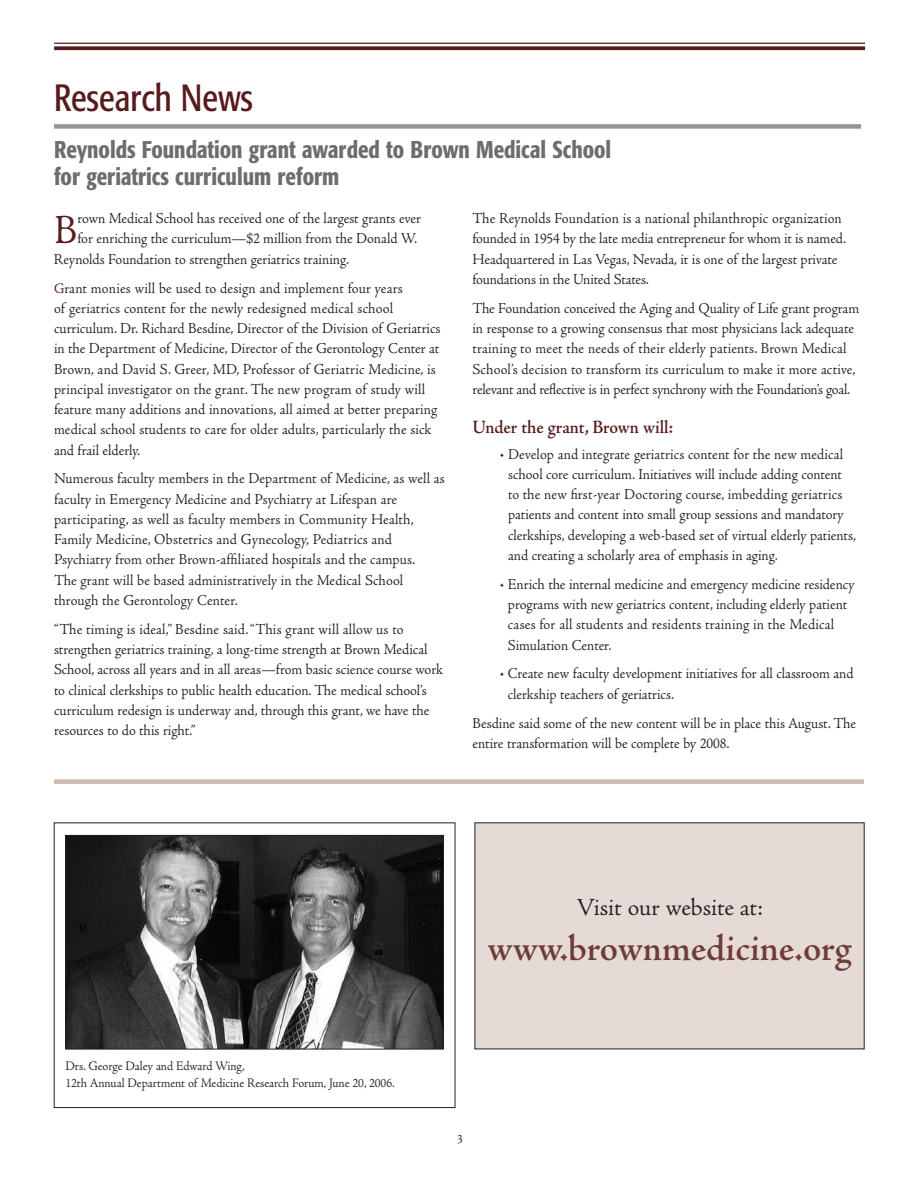
<style>
.page{position:relative;width:918px;height:1188px;background:#fff}
.page>*{position:absolute;margin:0;border:0;box-sizing:border-box;transform-origin:0 0}
.t1{font:43.05px "Adobe Jenson";color:#571b1e;scale:.95 1}
.t2{font:600 39px "Adobe Jenson";color:#6e3d35}
.t3{font:condensed 37.5px "Formata";color:#571b1e;scale:.95 1}
.t4{font:25.5px "Adobe Jenson";letter-spacing:-.005em;color:#231f20}
.t5{font:500 condensed 24px/27px "Formata";color:#6c6d70;scale:.95 1}
.t6{font:600 19.5px "Adobe Jenson";letter-spacing:-.005em;color:#571b1e;scale:.95 1}
.t7{font:15.75px/20.2px "Adobe Jenson";color:#231f20;scale:.95 1}
.t8{font:13.5px/16.2px "Adobe Jenson";color:#231f20;scale:.95 1}
.t9{font:13.5px "Adobe Jenson";color:#231f20}
.s1{font-size:15px;color:#571b1e}
</style>
<div class="page">
<hr style="left:54px;top:43px;width:811px;height:1px;background:#571b1e">
<svg style="left:54px;top:46px;width:811px;height:4px;background:#662f32"></svg>
<div style="left:54px;top:124px;width:807px;height:5px;background:#939598"></div>
<div style="left:475px;top:823px;width:389px;height:226px;background:#e5dad5"></div>
<img style="left:68px;top:837px;width:374px;height:210px">
<div style="left:66px;top:835px;width:378px;height:214px;border:1px solid #231f20"></div>
<div style="left:54px;top:779px;width:810px;height:5px;background:#cebbb4"></div>
<h3 class="t3" style="left:54px;top:82px;width:211px">Research News</h3>
<h3 class="t5" style="left:54px;top:138px;width:588px">Reynolds Foundation grant awarded to Brown Medical School for geriatrics curriculum reform</h3>
<h1 class="t1" style="left:54px;top:214px;width:26px">B</h1>
<p class="t7" style="left:77px;top:210px;width:363px">rown Medical School has received one of the largest grants ever</p>
<p class="t7" style="left:472px;top:210px;width:395px">The Reynolds Foundation is a national philanthropic organization founded in 1954 by the late media entrepreneur for whom it is named.<br>Headquartered in Las Vegas, Nevada, it is one of the largest private foundations in the United States.</p>
<p class="t7" style="left:472px;top:299px;width:409px">The Foundation conceived the Aging and Quality of Life grant program in response to a growing consensus that most physicians lack adequate training to meet the needs of their elderly patients. Brown Medical School’s decision to transform its curriculum to make it more active, relevant and reflective is in perfect synchrony with the Foundation’s goal.</p>
<p class="t6" style="left:472px;top:420px;width:213px">Under the grant, Brown will:</p>
<p class="t7" style="left:508px;top:445px;width:368px;text-indent:-9px">• Develop and integrate geriatrics content for the new medical school core curriculum. Initiatives will include adding content to the new first-year Doctoring course, imbedding geriatrics patients and content into small group sessions and mandatory clerkships, developing a web-based set of virtual elderly patients, and creating a scholarly area of emphasis in aging.</p>
<p class="t7" style="left:508px;top:576px;width:367px;text-indent:-8px">• Enrich the internal medicine and emergency medicine residency programs with new geriatrics content, including elderly patient cases for all students and residents training in the Medical Simulation Center.</p>
<p class="t7" style="left:508px;top:665px;width:365px;text-indent:-8px">• Create new faculty development initiatives for all classroom and clerkship teachers of geriatrics.</p>
<p class="t7" style="left:472px;top:714px;width:405px">Besdine said some of the new content will be in place this August. The entire transformation will be complete by 2008.</p>
<p class="t7" style="left:77px;top:230px;width:359px">for enriching the curriculum—$2 million from the Donald W.</p>
<p class="t7" style="left:54px;top:250px;width:312px">Reynolds Foundation to strengthen geriatrics training.</p>
<p class="t7" style="left:54px;top:279px;width:408px"><span class="s1">G</span>rant monies will be used to design and implement four years<br>of geriatrics content for the newly redesigned medical school curriculum. Dr. Richard Besdine, Director of the Division of Geriatrics in the Department of Medicine, Director of the Gerontology Center at Brown, and David S. Greer, MD, Professor of Geriatric Medicine, is principal investigator on the grant. The new program of study will feature many additions and innovations, all aimed at better preparing medical school students to care for older adults, particularly the sick and frail elderly.</p>
<p class="t7" style="left:54px;top:470px;width:413px">Numerous faculty members in the Department of Medicine, as well as faculty in Emergency Medicine and Psychiatry at Lifespan are participating, as well as faculty members in Community Health, Family Medicine, Obstetrics and Gynecology, Pediatrics and Psychiatry from other Brown-affiliated hospitals and the campus.<br>The grant will be based administratively in the Medical School through the Gerontology Center.</p>
<p class="t7" style="left:54px;top:620px;width:411px">“The timing is ideal,” Besdine said.“This grant will allow us to strengthen geriatrics training, a long-time strength at Brown Medical School, across all years and in all areas—from basic science course work to clinical clerkships to public health education. The medical school’s curriculum redesign is underway and, through this grant, we have the resources to do this right.”</p>
<p class="t8" style="left:66px;top:1060px;width:348px">Drs. George Daley and Edward Wing,<br>12th Annual Department of Medicine Research Forum, June 20, 2006.</p>
<h3 class="t4" style="left:577px;top:898px;width:187px">Visit our website at:</h3>
<h2 class="t2" style="left:488px;top:933px;width:365px">www.brownmedicine.org</h2>
<p class="t9" style="left:457px;top:1134px;width:8px">3</p>
</div>
